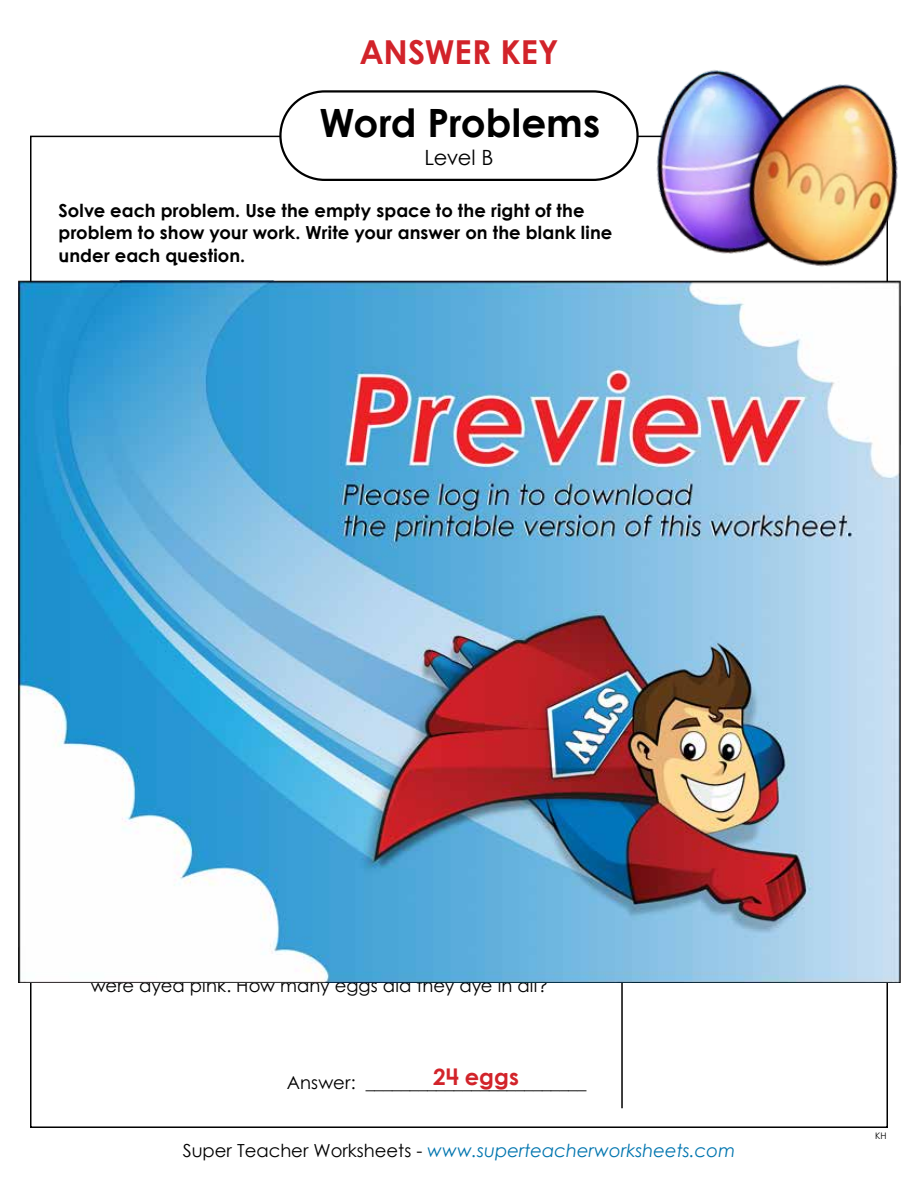
<style>
.page{position:relative;width:918px;height:1188px;background:#fff}
.page>*{position:absolute;margin:0;border:0;box-sizing:border-box;transform-origin:0 0}
.t1{font:700 39px "Century Gothic 2";color:#000}
.t2{font:700 33px "Century Gothic 2";letter-spacing:-.005em;color:#d2232a}
.t3{font:700 22.5px "Century STW4";letter-spacing:.005em;color:#d2232a}
.t4{font:21px "Century Gothic 2";letter-spacing:-.025em;color:#000}
.t5{font:700 18px/22.5px "Century STW4";letter-spacing:.005em;color:#000}
.t6{font:18px "Century STW4";letter-spacing:.005em;color:#000}
.t7{font:italic 18px "Century Gothic 2";color:#0075af}
.t8{font:9px "Century Gothic 2";color:#000}
.s1{font-style:normal;color:#000}
</style>
<div class="page">
<div style="left:279px;top:90px;width:360px;height:91px;border:2px solid #000;border-radius:44px"></div>
<hr style="left:621px;top:299px;width:2px;height:809px;background:#000">
<img style="left:641px;top:70px;width:257px;height:210px">
<img style="left:18px;top:281px;width:882px;height:701px">
<h2 class="t2" style="left:359px;top:27px;width:201px">ANSWER KEY</h2>
<h1 class="t1" style="left:319px;top:93px;width:282px">Word Problems</h1>
<p class="t4" style="left:424px;top:142px;width:71px">Level B</p>
<p class="t5" style="left:59px;top:198px;width:555px">Solve each problem. Use the empty space to the right of the problem to show your work. Write your answer on the blank line under each question.</p>
<p class="t6" style="left:91px;top:973px;width:458px">were dyed pink. How many eggs did they dye in all?</p>
<p class="t3" style="left:433px;top:1060px;width:87px">24 eggs</p>
<p class="t6" style="left:287px;top:1070px;width:301px">Answer: _________________________</p>
<p class="t7" style="left:183px;top:1137px;width:554px"><span class="s1">Super Teacher Worksheets -</span> www.superteacherworksheets.com</p>
<p class="t8" style="left:875px;top:1129px;width:13px">KH</p>
</div>
